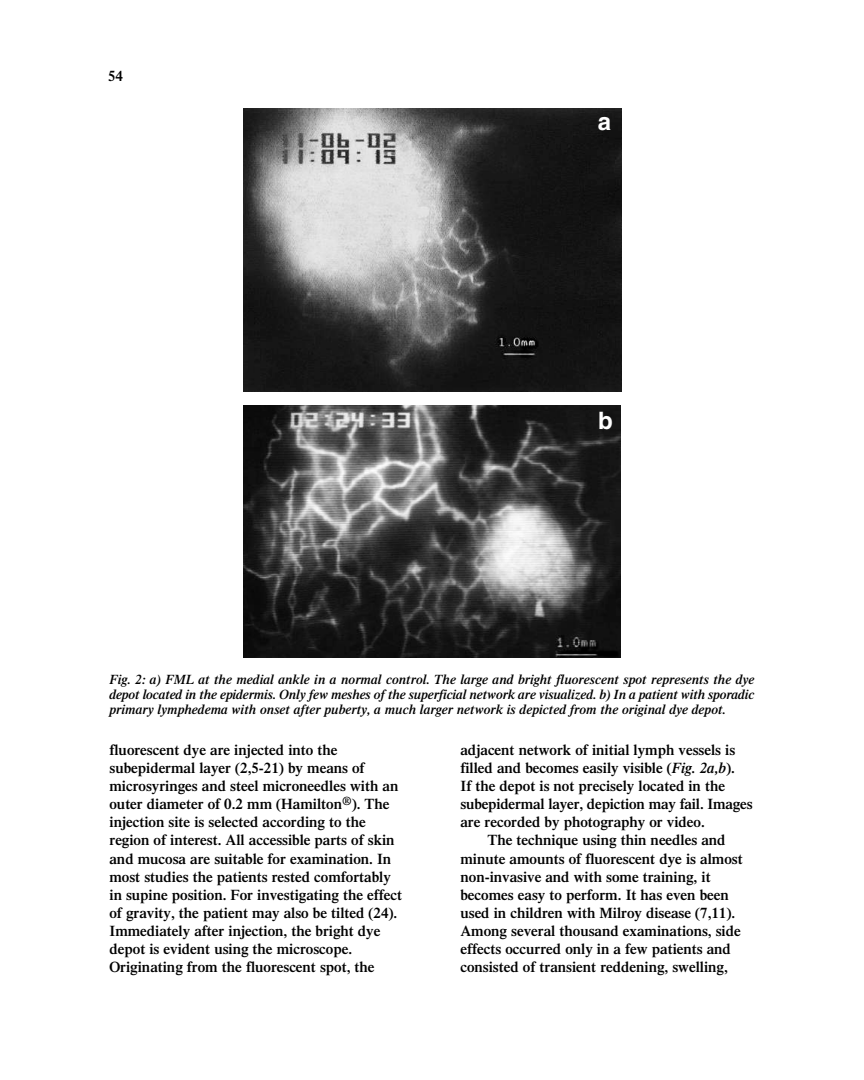
<style>
.page{position:relative;width:864px;height:1080px;background:#fff}
.page>*{position:absolute;margin:0;border:0;box-sizing:border-box;transform-origin:0 0}
.t1{font:700 24px "Helvetica";color:#fff}
.t2{font:600 15px/18.1px "Times";color:#000}
.t3{font:italic 600 13.5px/15px "Times";color:#000;text-align:justify}
.s1{font-style:italic}
</style>
<div class="page">
<img style="left:243px;top:108px;width:378px;height:284px">
<img style="left:243px;top:406px;width:378px;height:252px">
<p class="t2" style="left:108px;top:68px;width:16px">54</p>
<h1 class="t1" style="left:598px;top:112px;width:15px">a</h1>
<h1 class="t1" style="left:598px;top:412px;width:16px">b</h1>
<p class="t3" style="left:110px;top:673px;width:646px">Fig. 2: a) FML at the medial ankle in a normal control. The large and bright fluorescent spot represents the dye depot located in the epidermis. Only few meshes of the superficial network are visualized. b) In a patient with sporadic primary lymphedema with onset after puberty, a much larger network is depicted from the original dye depot.</p>
<p class="t2" style="left:110px;top:742px;width:294px">fluorescent dye are injected into the subepidermal layer (2,5-21) by means of microsyringes and steel microneedles with an outer diameter of 0.2 mm (Hamilton<sup>®</sup>). The injection site is selected according to the region of interest. All accessible parts of skin and mucosa are suitable for examination. In most studies the patients rested comfortably in supine position. For investigating the effect of gravity, the patient may also be tilted (24).<br>Immediately after injection, the bright dye depot is evident using the microscope.<br>Originating from the fluorescent spot, the</p>
<p class="t2" style="left:460px;top:742px;width:276px">adjacent network of initial lymph vessels is</p>
<p class="t2" style="left:460px;top:760px;width:276px">filled and becomes easily visible (<span class="s1">Fig. 2a,b</span>).</p>
<p class="t2" style="left:460px;top:778px;width:266px">If the depot is not precisely located in the</p>
<p class="t2" style="left:460px;top:796px;width:294px">subepidermal layer, depiction may fail. Images</p>
<p class="t2" style="left:460px;top:814px;width:246px">are recorded by photography or video.</p>
<p class="t2" style="left:488px;top:833px;width:240px">The technique using thin needles and</p>
<p class="t2" style="left:460px;top:851px;width:284px">minute amounts of fluorescent dye is almost</p>
<p class="t2" style="left:460px;top:869px;width:252px">non-invasive and with some training, it</p>
<p class="t2" style="left:460px;top:887px;width:270px">becomes easy to perform. It has even been</p>
<p class="t2" style="left:460px;top:905px;width:276px">used in children with Milroy disease (7,11).</p>
<p class="t2" style="left:460px;top:923px;width:282px">Among several thousand examinations, side</p>
<p class="t2" style="left:460px;top:942px;width:272px">effects occurred only in a few patients and</p>
<p class="t2" style="left:460px;top:960px;width:269px">consisted of transient reddening, swelling,</p>
</div>
